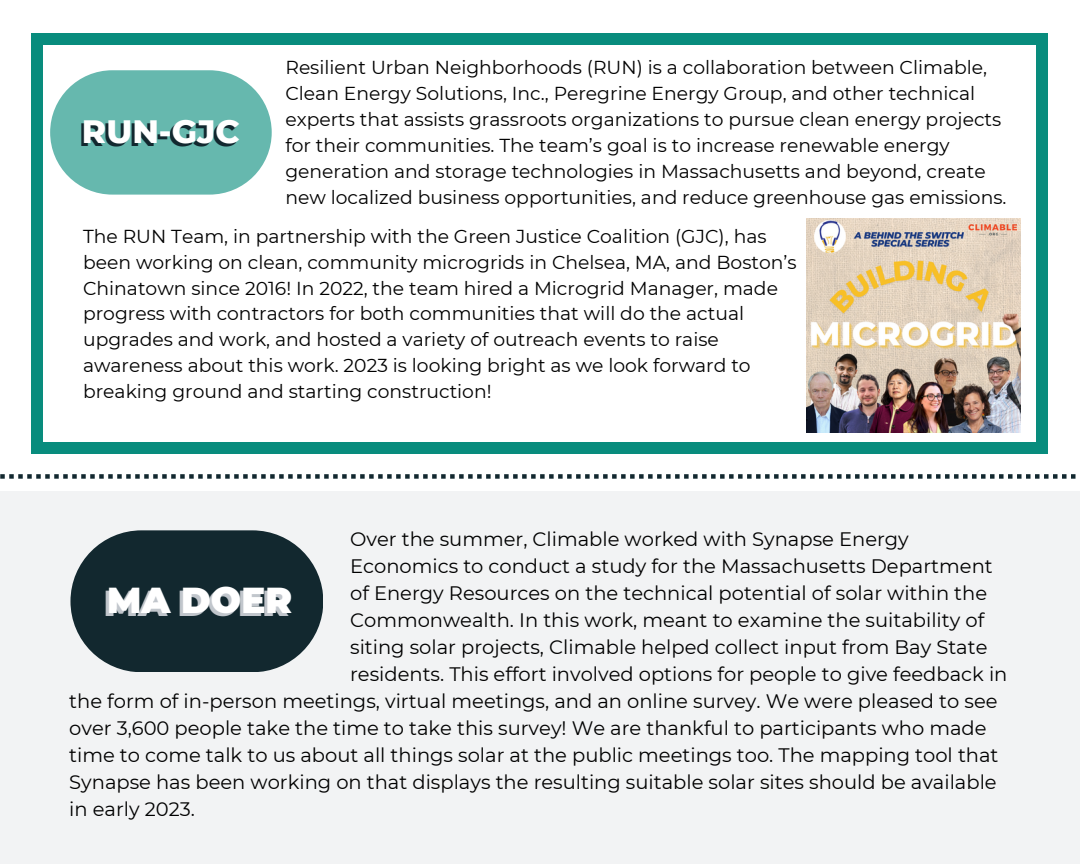
<style>
.page{position:relative;width:1080px;height:864px;background:#fff}
.page>*{position:absolute;margin:0;border:0;box-sizing:border-box;transform-origin:0 0}
.t1{font:900 36px "Montserrat";color:#fff}
.t2{font:800 33px "Montserrat";color:#fff}
.t3{font:19.5px "Montserrat";color:#000}
.t4{font:18.75px/25.8px "Montserrat";color:#000}
</style>
<div class="page">
<div style="left:31px;top:34px;width:1016px;height:420px;background:#088c7d"></div>
<div style="left:43px;top:45px;width:992px;height:397px;background:#fff"></div>
<div style="left:50px;top:70px;width:222px;height:125px;background:#66b8ae;border-radius:62px"></div>
<div style="left:0;top:491px;width:1080px;height:373px;background:#f2f3f4"></div>
<div style="left:70px;top:530px;width:253px;height:142px;background:#12282f;border-radius:71px"></div>
<svg style="left:0;top:474px;width:1076px;height:5px"></svg>
<img style="left:807px;top:219px;width:213px;height:213px">
<p class="t4" style="left:285px;top:55px;width:723px">Resilient Urban Neighborhoods (RUN) is a collaboration between Climable, Clean Energy Solutions, Inc., Peregrine Energy Group, and other technical experts that assists grassroots organizations to pursue clean energy projects for their communities. The team’s goal is to increase renewable energy generation and storage technologies in Massachusetts and beyond, create new localized business opportunities, and reduce greenhouse gas emissions.</p>
<p class="t4" style="left:83px;top:223px;width:715px">The RUN Team, in partnership with the Green Justice Coalition (GJC), has been working on clean, community microgrids in Chelsea, MA, and Boston’s Chinatown since 2016! In 2022, the team hired a Microgrid Manager, made progress with contractors for both communities that will do the actual upgrades and work, and hosted a variety of outreach events to raise awareness about this work. 2023 is looking bright as we look forward to breaking ground and starting construction!</p>
<h2 class="t2" style="left:82px;top:111px;width:159px">RUN-GJC</h2>
<p class="t3" style="left:350px;top:528px;width:560px">Over the summer, Climable worked with Synapse Energy</p>
<p class="t3" style="left:350px;top:555px;width:644px">Economics to conduct a study for the Massachusetts Department</p>
<p class="t3" style="left:350px;top:582px;width:639px">of Energy Resources on the technical potential of solar within the</p>
<p class="t3" style="left:350px;top:609px;width:636px">Commonwealth. In this work, meant to examine the suitability of</p>
<p class="t3" style="left:350px;top:636px;width:639px">siting solar projects, Climable helped collect input from Bay State</p>
<p class="t3" style="left:350px;top:663px;width:659px">residents. This effort involved options for people to give feedback in</p>
<p class="t3" style="left:69px;top:690px;width:930px">the form of in-person meetings, virtual meetings, and an online survey. We were pleased to see</p>
<p class="t3" style="left:69px;top:717px;width:919px">over 3,600 people take the time to take this survey! We are thankful to participants who made</p>
<p class="t3" style="left:69px;top:744px;width:931px">time to come talk to us about all things solar at the public meetings too. The mapping tool that</p>
<p class="t3" style="left:69px;top:771px;width:929px">Synapse has been working on that displays the resulting suitable solar sites should be available</p>
<p class="t3" style="left:69px;top:798px;width:127px">in early 2023.</p>
<h1 class="t1" style="left:107px;top:578px;width:187px">MA DOER</h1>
</div>
